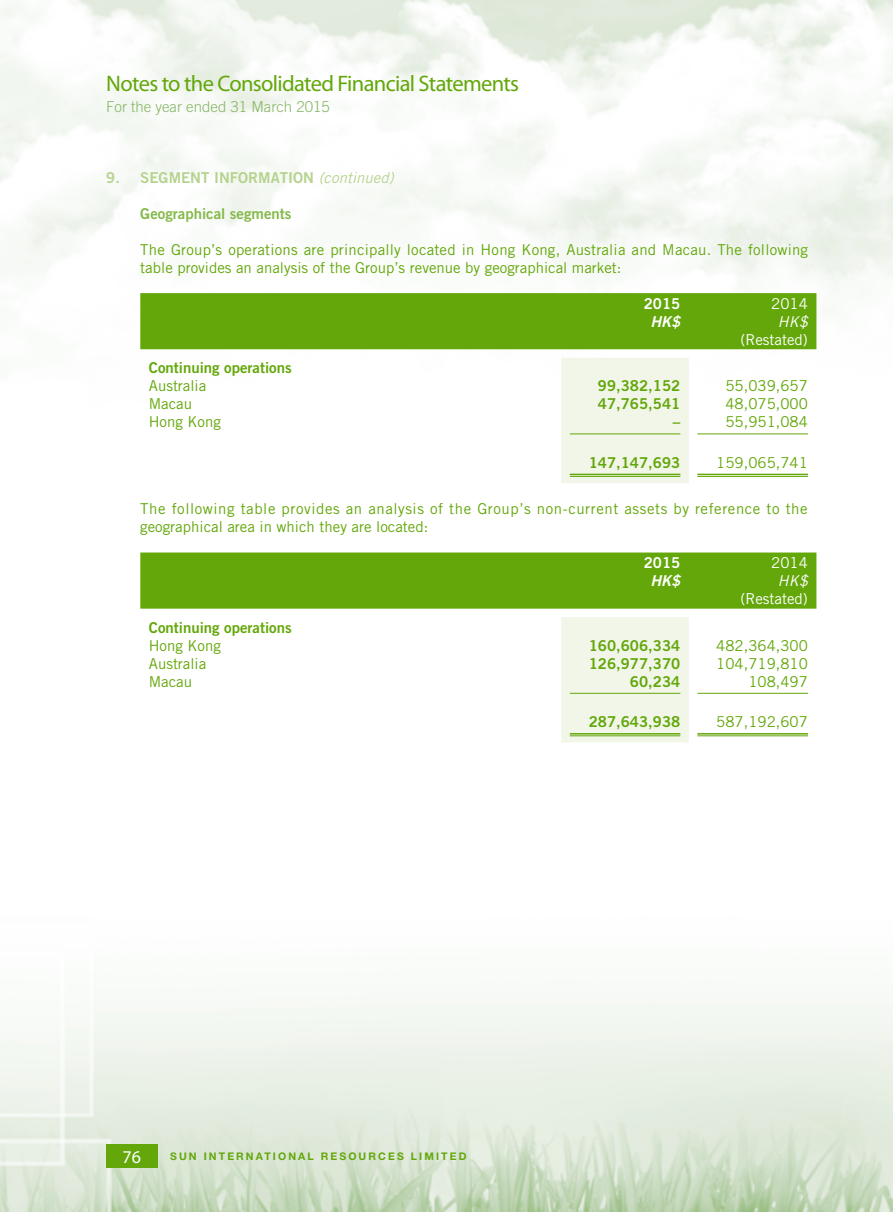
<style>
.page{position:relative;width:893px;height:1212px;background:#fff}
.page>*{position:absolute;margin:0;border:0;box-sizing:border-box;transform-origin:0 0}
.t1{font:22.5px "Myriad Pro";letter-spacing:-.03em;color:#63a70a}
.t2{font:18px "Myriad Pro";color:#fff}
.t3{font:15px/18px "Trade Gothic LT Std";color:#63a70a}
.t4{font:15px/18px "Trade Gothic LT Std";letter-spacing:.04em;color:#63a70a}
.t5{font:15px "Trade Gothic LT Std Bd 2";color:#63a70a}
.t6{font:15px "Trade Gothic LT Std Bd 2";color:#b5d38e}
.t7{font:15px "Trade Gothic LT Std";color:#fff}
.t8{font:300 15px "Trade Gothic LT Std";color:#85b563}
.t9{font:15px "Trade Gothic LT Std Bd 2";color:#85b94a}
.t10{font:15px "Trade Gothic LT Std Bd 2";color:#fff}
.t11{font:15px "Trade Gothic LT Std Bd 2 Obl";color:#fff}
.t12{font:italic 15px "Trade Gothic LT Std";color:#fff}
.t13{font:700 10.5px "Helvetica Neue LT Std";letter-spacing:.2em;color:#63a70a}
.s1{font-family:"Trade Gothic LT Std";font-style:italic}
</style>
<div class="page">
<img style="left:0;top:0;width:893px;height:1212px">
<div style="left:106px;top:1145px;width:51px;height:23px;background:#63a70a"></div>
<div style="left:140px;top:293px;width:676px;height:56px;background:#63a70a"></div>
<div style="left:561px;top:358px;width:128px;height:125px;background:#f1f6e8"></div>
<hr style="left:570px;top:433px;width:110px;height:1px;background:#63a70a">
<hr style="left:697px;top:433px;width:111px;height:1px;background:#63a70a">
<hr style="left:570px;top:474px;width:110px;height:1px;background:#63a70a">
<hr style="left:570px;top:476px;width:110px;height:1px;background:#63a70a">
<hr style="left:697px;top:474px;width:111px;height:1px;background:#63a70a">
<hr style="left:697px;top:476px;width:111px;height:1px;background:#63a70a">
<div style="left:140px;top:552px;width:676px;height:57px;background:#63a70a"></div>
<div style="left:561px;top:617px;width:128px;height:125px;background:#f1f6e8"></div>
<hr style="left:570px;top:693px;width:110px;height:1px;background:#63a70a">
<hr style="left:697px;top:693px;width:111px;height:1px;background:#63a70a">
<hr style="left:570px;top:733px;width:110px;height:1px;background:#63a70a">
<hr style="left:570px;top:735px;width:110px;height:1px;background:#63a70a">
<hr style="left:697px;top:733px;width:111px;height:1px;background:#63a70a">
<hr style="left:697px;top:735px;width:111px;height:1px;background:#63a70a">
<h1 class="t1" style="left:106px;top:70px;width:414px">Notes to the Consolidated Financial Statements</h1>
<p class="t8" style="left:106px;top:97px;width:225px">For the year ended 31 March 2015</p>
<p class="t6" style="left:106px;top:168px;width:289px">9. SEGMENT INFORMATION <span class="s1">(continued)</span></p>
<p class="t9" style="left:140px;top:204px;width:153px">Geographical segments</p>
<p class="t3" style="left:140px;top:240px;width:669px">The Group’s operations are principally located in Hong Kong, Australia and Macau. The following table provides an analysis of the Group’s revenue by geographical market:</p>
<p class="t10" style="left:644px;top:294px;width:38px">2015</p>
<p class="t7" style="left:771px;top:294px;width:38px">2014</p>
<p class="t11" style="left:650px;top:312px;width:31px">HK$</p>
<p class="t12" style="left:778px;top:312px;width:32px">HK$</p>
<p class="t7" style="left:740px;top:330px;width:69px">(Restated)</p>
<p class="t5" style="left:149px;top:359px;width:144px">Continuing operations</p>
<p class="t3" style="left:149px;top:377px;width:59px">Australia</p>
<p class="t5" style="left:598px;top:377px;width:84px">99,382,152</p>
<p class="t3" style="left:725px;top:377px;width:84px">55,039,657</p>
<p class="t3" style="left:149px;top:395px;width:45px">Macau</p>
<p class="t5" style="left:598px;top:395px;width:84px">47,765,541</p>
<p class="t3" style="left:725px;top:395px;width:84px">48,075,000</p>
<p class="t3" style="left:149px;top:413px;width:74px">Hong Kong</p>
<p class="t5" style="left:673px;top:413px;width:9px">–</p>
<p class="t3" style="left:725px;top:413px;width:84px">55,951,084</p>
<p class="t5" style="left:589px;top:453px;width:93px">147,147,693</p>
<p class="t3" style="left:716px;top:453px;width:93px">159,065,741</p>
<p class="t4" style="left:140px;top:499px;width:669px">The following table provides an analysis of the Group’s non-current assets by reference to the geographical area in which they are located:</p>
<p class="t10" style="left:644px;top:553px;width:38px">2015</p>
<p class="t7" style="left:771px;top:553px;width:38px">2014</p>
<p class="t11" style="left:650px;top:571px;width:31px">HK$</p>
<p class="t12" style="left:778px;top:571px;width:32px">HK$</p>
<p class="t7" style="left:740px;top:589px;width:69px">(Restated)</p>
<p class="t5" style="left:149px;top:618px;width:144px">Continuing operations</p>
<p class="t3" style="left:149px;top:636px;width:74px">Hong Kong</p>
<p class="t5" style="left:589px;top:636px;width:93px">160,606,334</p>
<p class="t3" style="left:716px;top:636px;width:93px">482,364,300</p>
<p class="t3" style="left:149px;top:654px;width:59px">Australia</p>
<p class="t5" style="left:589px;top:654px;width:93px">126,977,370</p>
<p class="t3" style="left:716px;top:654px;width:93px">104,719,810</p>
<p class="t3" style="left:149px;top:672px;width:45px">Macau</p>
<p class="t5" style="left:630px;top:672px;width:52px">60,234</p>
<p class="t3" style="left:748px;top:672px;width:61px">108,497</p>
<p class="t5" style="left:589px;top:712px;width:93px">287,643,938</p>
<p class="t3" style="left:716px;top:713px;width:93px">587,192,607</p>
<p class="t2" style="left:123px;top:1145px;width:20px">76</p>
<p class="t13" style="left:170px;top:1149px;width:298px">SUN INTERNATI ONAL RESOURCES LI MI TED</p>
</div>
